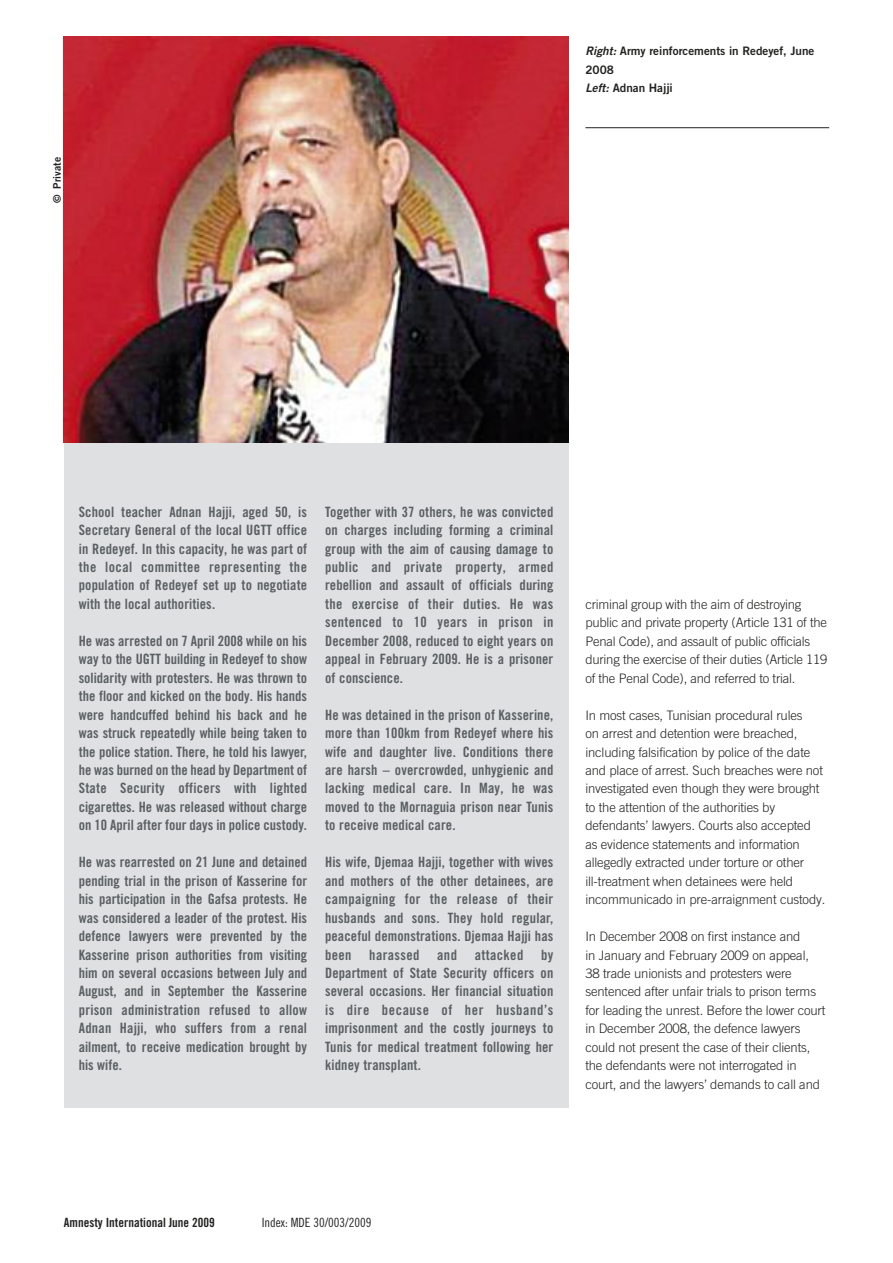
<style>
.page{position:relative;width:893px;height:1263px;background:#fff}
.page>*{position:absolute;margin:0;border:0;box-sizing:border-box;transform-origin:0 0}
.t1{font:14.25px/18.5px "Amnesty Trade Gothic Bd Cn 20";letter-spacing:.01em;color:#5a5f62;text-align:justify}
.t2{font:300 13.05px/18.5px "Amnesty Trade Gothic";letter-spacing:-.01em;color:#222221}
.t3{font:12.75px "Amnesty Trade Gothic Bd Cn 20 OTF";color:#222221}
.t4{font:12.75px "Amnesty Trade Gothic Cn 18";color:#222221}
.t5{font:11.7px/18.5px "Amnesty Trade Gothic Bd 2";color:#222221}
.t6{font:10.5px "Amnesty Trade Gothic Bd 2";color:#222221}
.s1{font-family:"Amnesty Trade Gothic Bd 2 Obl"}
</style>
<div class="page">
<div style="left:64px;top:443px;width:504px;height:664px;background:#dee0e2"></div>
<img style="left:64px;top:37px;width:504px;height:406px">
<hr style="left:585px;top:127px;width:244px;height:1px;background:#222221">
<p class="t6" style="left:50px;top:203px;width:48px;rotate:-90deg">© Private</p>
<p class="t5" style="left:585px;top:42px;width:231px"><span class="s1">Right:</span> Army reinforcements in Redeyef, June<br>2008<br><span class="s1">Left:</span> Adnan Hajji</p>
<p class="t1" style="left:79px;top:502px;width:230px">School teacher Adnan Hajji, aged 50, is Secretary General of the local UGTT office in Redeyef. In this capacity, he was part of the local committee representing the population of Redeyef set up to negotiate with the local authorities.</p>
<p class="t1" style="left:79px;top:631px;width:230px">He was arrested on 7 April 2008 while on his way to the UGTT building in Redeyef to show solidarity with protesters. He was thrown to the floor and kicked on the body. His hands were handcuffed behind his back and he was struck repeatedly while being taken to the police station. There, he told his lawyer, he was burned on the head by Department of State Security officers with lighted cigarettes. He was released without charge on 10 April after four days in police custody.</p>
<p class="t1" style="left:79px;top:853px;width:230px">He was rearrested on 21 June and detained pending trial in the prison of Kasserine for his participation in the Gafsa protests. He was considered a leader of the protest. His defence lawyers were prevented by the Kasserine prison authorities from visiting him on several occasions between July and August, and in September the Kasserine prison administration refused to allow Adnan Hajji, who suffers from a renal ailment, to receive medication brought by his wife.</p>
<p class="t1" style="left:325px;top:502px;width:230px">Together with 37 others, he was convicted on charges including forming a criminal group with the aim of causing damage to public and private property, armed rebellion and assault of officials during the exercise of their duties. He was sentenced to 10 years in prison in December 2008, reduced to eight years on appeal in February 2009. He is a prisoner of conscience.</p>
<p class="t1" style="left:325px;top:705px;width:230px">He was detained in the prison of Kasserine, more than 100km from Redeyef where his wife and daughter live. Conditions there are harsh – overcrowded, unhygienic and lacking medical care. In May, he was moved to the Mornaguia prison near Tunis to receive medical care.</p>
<p class="t1" style="left:325px;top:853px;width:230px">His wife, Djemaa Hajji, together with wives and mothers of the other detainees, are campaigning for the release of their husbands and sons. They hold regular, peaceful demonstrations. Djemaa Hajji has been harassed and attacked by Department of State Security officers on several occasions. Her financial situation is dire because of her husband’s imprisonment and the costly journeys to Tunis for medical treatment following her kidney transplant.</p>
<p class="t2" style="left:585px;top:595px;width:244px">criminal group with the aim of destroying public and private property (Article 131 of the Penal Code), and assault of public officials during the exercise of their duties (Article 119 of the Penal Code), and referred to trial.</p>
<p class="t2" style="left:585px;top:706px;width:241px">In most cases, Tunisian procedural rules<br>on arrest and detention were breached, including falsification by police of the date and place of arrest. Such breaches were not investigated even though they were brought to the attention of the authorities by defendants’ lawyers. Courts also accepted as evidence statements and information allegedly extracted under torture or other ill-treatment when detainees were held incommunicado in pre-arraignment custody.</p>
<p class="t2" style="left:585px;top:927px;width:242px">In December 2008 on first instance and<br>in January and February 2009 on appeal, 38 trade unionists and protesters were sentenced after unfair trials to prison terms for leading the unrest. Before the lower court in December 2008, the defence lawyers could not present the case of their clients, the defendants were not interrogated in court, and the lawyers’ demands to call and</p>
<p class="t3" style="left:64px;top:1215px;width:152px">Amnesty International June 2009</p>
<p class="t4" style="left:262px;top:1215px;width:111px">Index: MDE 30/003/2009</p>
</div>
